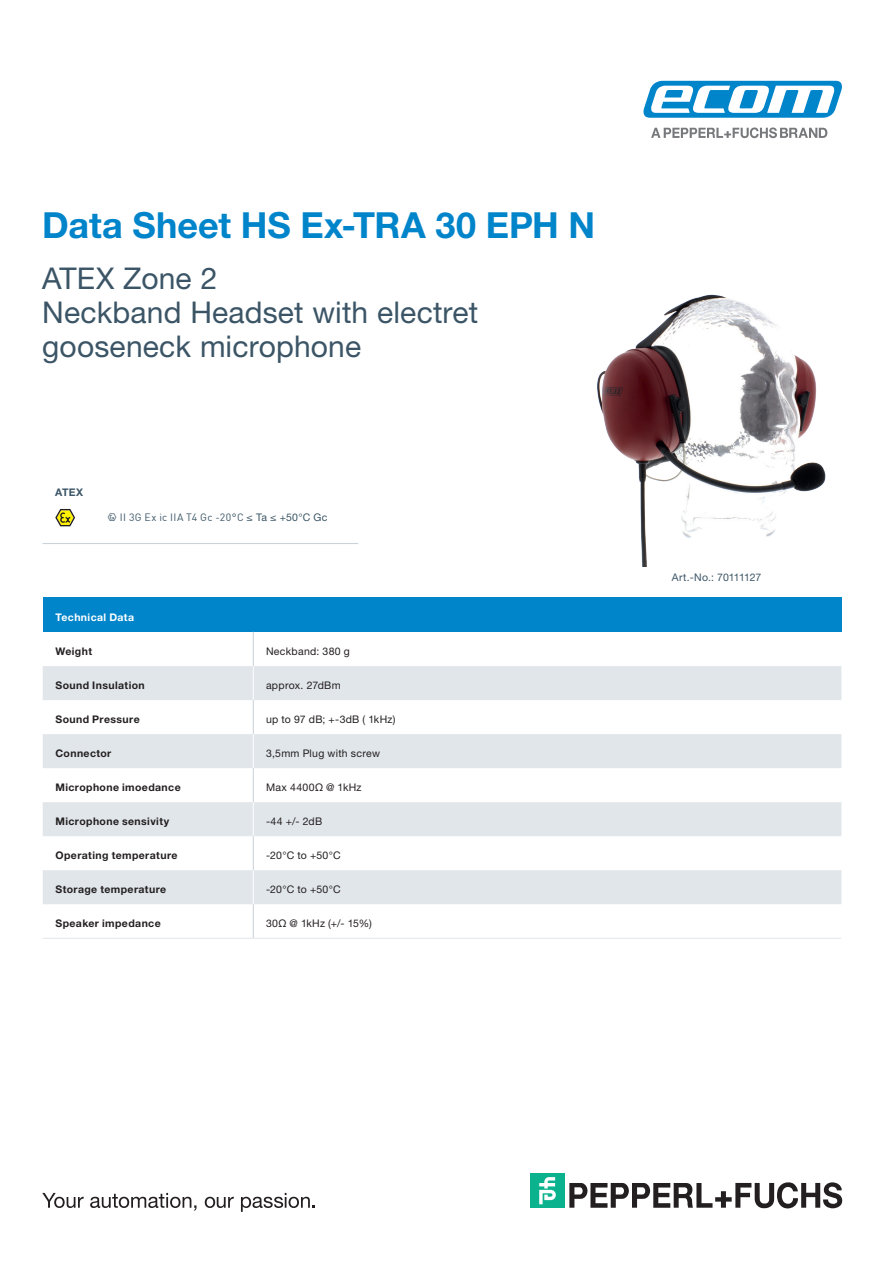
<style>
.page{position:relative;width:893px;height:1263px;background:#fff}
.page>*{position:absolute;margin:0;border:0;box-sizing:border-box;transform-origin:0 0}
.t1{font:700 36px "Helvetica Neue LTW1 G";color:#0084ca}
.t2{font:30px/34px "Helvetica Neue LTW1 G";letter-spacing:.005em;color:#3b5566}
.t3{font:700 10.5px "Helvetica Neue LTW1 G";letter-spacing:.035em;color:#231f20}
.t4{font:10.5px "Helvetica Neue LTW1 G";letter-spacing:.025em;color:#231f20}
.t5{font:10.5px "Ecom DIN Offc";letter-spacing:.04em;color:#3b5566}
.t6{font:10.5px "Helvetica Neue LTW1 G";color:#3b5566}
.t7{font:700 10.5px "Helvetica Neue LTW1 G";letter-spacing:.04em;color:#fff}
.t8{font:700 10.5px "Helvetica Neue LTW1 G";color:#3b5566}
.s1{font-family:"Helvetica Neue LTW1 G"}
</style>
<div class="page">
<svg style="left:643px;top:81px;width:199px;height:37px"></svg>
<svg style="left:651px;top:127px;width:176px;height:11px"></svg>
<svg style="left:42px;top:1193px;width:42px;height:15px"></svg>
<svg style="left:90px;top:1193px;width:106px;height:18px"></svg>
<svg style="left:205px;top:1197px;width:29px;height:11px"></svg>
<svg style="left:241px;top:1193px;width:74px;height:19px"></svg>
<svg style="left:569px;top:1182px;width:273px;height:26px"></svg>
<div style="left:530px;top:1174px;width:34px;height:34px;background:#0ab38d"></div>
<svg style="left:539px;top:1177px;width:17px;height:27px"></svg>
<hr style="left:43px;top:543px;width:58px;height:1px;background:#c6cfd6">
<hr style="left:101px;top:543px;width:257px;height:1px;background:#c6cfd6">
<svg style="left:55px;top:509px;width:20px;height:17px"></svg>
<img style="left:597px;top:294px;width:229px;height:273px">
<div style="left:43px;top:598px;width:798px;height:34px;background:#0084ca"></div>
<svg style="left:43px;top:666px;width:798px;height:238px;fill:#e1e6ea"></svg>
<hr style="left:43px;top:938px;width:210px;height:1px;background:#e1e6ea">
<hr style="left:253px;top:938px;width:588px;height:1px;background:#e1e6ea">
<hr style="left:253px;top:666px;width:1px;height:34px;background:#fff">
<hr style="left:253px;top:734px;width:1px;height:34px;background:#fff">
<hr style="left:253px;top:802px;width:1px;height:34px;background:#fff">
<hr style="left:253px;top:870px;width:1px;height:34px;background:#fff">
<hr style="left:253px;top:632px;width:1px;height:34px;background:#c6cfd6">
<hr style="left:253px;top:700px;width:1px;height:34px;background:#c6cfd6">
<hr style="left:253px;top:768px;width:1px;height:34px;background:#c6cfd6">
<hr style="left:253px;top:836px;width:1px;height:34px;background:#c6cfd6">
<hr style="left:253px;top:904px;width:1px;height:34px;background:#c6cfd6">
<h1 class="t1" style="left:42px;top:203px;width:555px">Data Sheet HS Ex-TRA 30 EPH N</h1>
<h2 class="t2" style="left:42px;top:261px;width:438px">ATEX Zone 2<br>Neckband Headset with electret gooseneck microphone</h2>
<p class="t8" style="left:55px;top:486px;width:29px">ATEX</p>
<p class="t5" style="left:107px;top:511px;width:222px">† II 3G Ex ic IIA T4 Gc -20°C <span class="s1">≤ Ta ≤ +50°C Gc</span></p>
<p class="t7" style="left:55px;top:610px;width:80px">Technical Data</p>
<p class="t3" style="left:55px;top:645px;width:38px">Weight</p>
<p class="t4" style="left:266px;top:645px;width:85px">Neckband: 380 g</p>
<p class="t3" style="left:55px;top:679px;width:91px">Sound Insulation</p>
<p class="t4" style="left:266px;top:679px;width:76px">approx. 27dBm</p>
<p class="t3" style="left:55px;top:713px;width:86px">Sound Pressure</p>
<p class="t4" style="left:266px;top:713px;width:131px">up to 97 dB; +-3dB ( 1kHz)</p>
<p class="t3" style="left:55px;top:747px;width:57px">Connector</p>
<p class="t4" style="left:266px;top:747px;width:115px">3,5mm Plug with screw</p>
<p class="t3" style="left:55px;top:781px;width:127px">Microphone imoedance</p>
<p class="t4" style="left:266px;top:781px;width:97px">Max 4400Ω @ 1kHz</p>
<p class="t3" style="left:55px;top:815px;width:115px">Microphone sensivity</p>
<p class="t4" style="left:266px;top:815px;width:58px">-44 +/- 2dB</p>
<p class="t3" style="left:55px;top:849px;width:124px">Operating temperature</p>
<p class="t4" style="left:266px;top:849px;width:76px">-20°C to +50°C</p>
<p class="t3" style="left:55px;top:883px;width:112px">Storage temperature</p>
<p class="t4" style="left:266px;top:883px;width:76px">-20°C to +50°C</p>
<p class="t3" style="left:55px;top:917px;width:107px">Speaker impedance</p>
<p class="t4" style="left:266px;top:917px;width:107px">30Ω @ 1kHz (+/- 15%)</p>
<p class="t6" style="left:672px;top:570px;width:91px">Art.-No.: 70111127</p>
</div>
